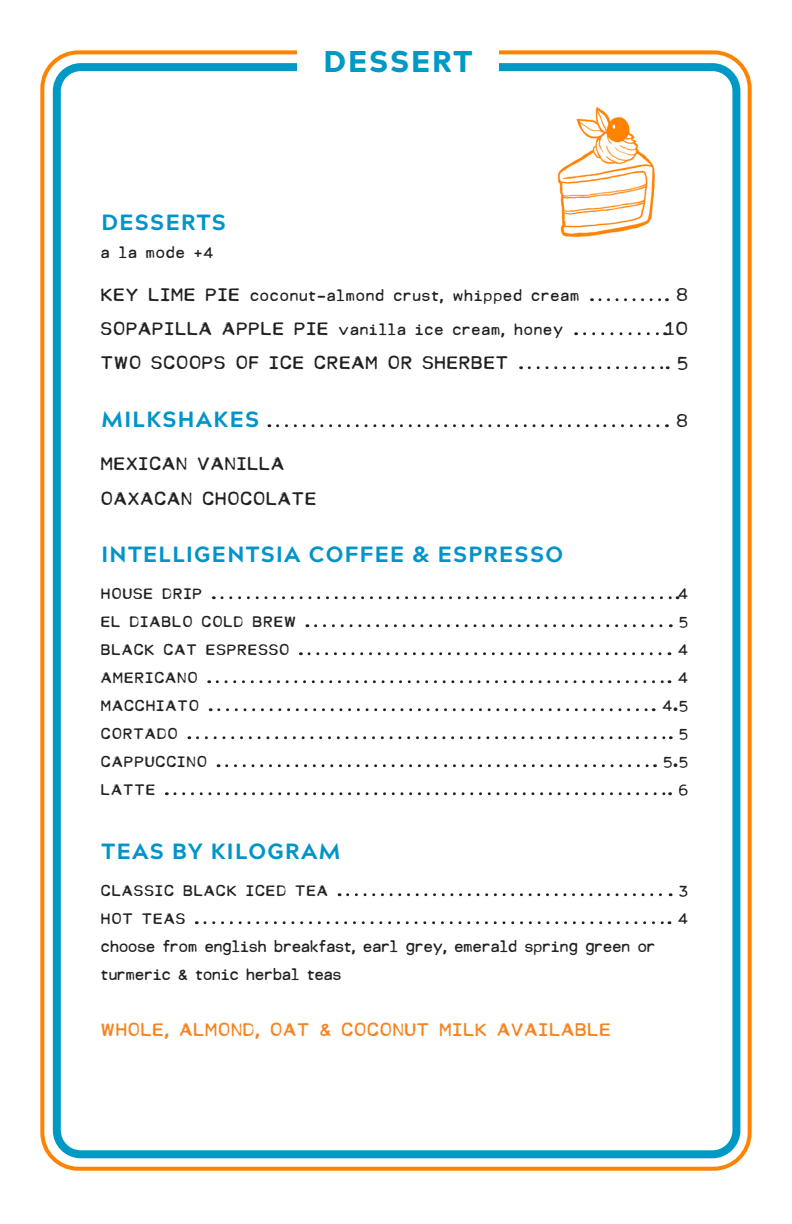
<style>
.page{position:relative;width:792px;height:1224px;background:#fff}
.page>*{position:absolute;margin:0;border:0;box-sizing:border-box;transform-origin:0 0}
.t1{font:900 30px "Acherus Grotesque";letter-spacing:.06em;color:#0099c5}
.t2{font:800 22px "Acherus Grotesque";letter-spacing:.06em;color:#0094ca}
.t3{font:18px "MODERNTYPEWRITER";letter-spacing:.03em;color:#231f20}
.t4{font:18px "MODERNTYPEWRITER";letter-spacing:.03em;color:#f58320}
.t5{font:15.2px/28.2px "MODERNTYPEWRITER";color:#231f20}
.t6{font:15px "MODERNTYPEWRITER";letter-spacing:.05em;color:#231f20}
.s1{font-size:18px}
</style>
<div class="page">
<div style="left:53px;top:63px;width:687px;height:1095px;border:8px solid #0099c5;border-radius:24px"></div>
<div style="left:40px;top:50px;width:712px;height:1121px;border:4px solid #ff8200;border-radius:36px"></div>
<img style="left:557px;top:106px;width:98px;height:132px">
<svg style="left:600px;top:298px;width:67px;height:3px"></svg>
<svg style="left:585px;top:332px;width:81px;height:3px"></svg>
<svg style="left:529px;top:366px;width:139px;height:3px"></svg>
<svg style="left:278px;top:424px;width:389px;height:3px"></svg>
<svg style="left:222px;top:596px;width:456px;height:3px"></svg>
<svg style="left:316px;top:624px;width:355px;height:3px"></svg>
<svg style="left:309px;top:652px;width:361px;height:3px"></svg>
<svg style="left:217px;top:680px;width:453px;height:3px"></svg>
<svg style="left:219px;top:708px;width:435px;height:3px"></svg>
<svg style="left:197px;top:736px;width:474px;height:3px"></svg>
<svg style="left:227px;top:764px;width:429px;height:3px"></svg>
<svg style="left:175px;top:792px;width:496px;height:3px"></svg>
<svg style="left:348px;top:893px;width:323px;height:3px"></svg>
<svg style="left:205px;top:921px;width:465px;height:3px"></svg>
<div style="left:297px;top:42px;width:202px;height:37px;background:#fff"></div>
<p class="t1" style="left:324px;top:35px;width:150px">DESSERT</p>
<p class="t2" style="left:102px;top:203px;width:126px">DESSERTS</p>
<p class="t6" style="left:102px;top:244px;width:114px">a la mode +4</p>
<p class="t6" style="left:102px;top:287px;width:480px"><span class="s1">KEY LIME PIE</span> coconut-almond crust, whipped cream</p>
<p class="t3" style="left:677px;top:284px;width:13px">8</p>
<p class="t6" style="left:102px;top:321px;width:464px"><span class="s1">SOPAPILLA APPLE PIE</span> vanilla ice cream, honey</p>
<p class="t3" style="left:666px;top:318px;width:25px">10</p>
<p class="t3" style="left:102px;top:352px;width:409px">TWO SCOOPS OF ICE CREAM OR SHERBET</p>
<p class="t3" style="left:678px;top:352px;width:12px">5</p>
<p class="t2" style="left:102px;top:400px;width:159px">MILKSHAKES</p>
<p class="t3" style="left:677px;top:410px;width:13px">8</p>
<p class="t3" style="left:102px;top:453px;width:185px">MEXICAN VANILLA</p>
<p class="t3" style="left:102px;top:488px;width:217px">OAXACAN CHOCOLATE</p>
<p class="t2" style="left:102px;top:535px;width:463px">INTELLIGENTSIA COFFEE &amp; ESPRESSO</p>
<p class="t6" style="left:102px;top:585px;width:103px">HOUSE DRIP</p>
<p class="t6" style="left:679px;top:585px;width:12px">4</p>
<p class="t6" style="left:102px;top:613px;width:197px">EL DIABLO COLD BREW</p>
<p class="t6" style="left:680px;top:613px;width:11px">5</p>
<p class="t6" style="left:102px;top:641px;width:190px">BLACK CAT ESPRESSO</p>
<p class="t6" style="left:679px;top:641px;width:12px">4</p>
<p class="t6" style="left:102px;top:669px;width:98px">AMERICANO</p>
<p class="t6" style="left:679px;top:669px;width:12px">4</p>
<p class="t6" style="left:102px;top:697px;width:100px">MACCHIATO</p>
<p class="t6" style="left:663px;top:697px;width:28px">4.5</p>
<p class="t6" style="left:102px;top:725px;width:79px">CORTADO</p>
<p class="t6" style="left:680px;top:725px;width:11px">5</p>
<p class="t6" style="left:102px;top:753px;width:108px">CAPPUCCINO</p>
<p class="t6" style="left:664px;top:753px;width:26px">5.5</p>
<p class="t6" style="left:102px;top:781px;width:56px">LATTE</p>
<p class="t6" style="left:679px;top:781px;width:11px">6</p>
<p class="t2" style="left:102px;top:832px;width:240px">TEAS BY KILOGRAM</p>
<p class="t6" style="left:102px;top:882px;width:229px">CLASSIC BLACK ICED TEA</p>
<p class="t6" style="left:680px;top:882px;width:11px">3</p>
<p class="t6" style="left:102px;top:910px;width:86px">HOT TEAS</p>
<p class="t6" style="left:679px;top:910px;width:12px">4</p>
<p class="t5" style="left:102px;top:933px;width:556px">choose from english breakfast, earl grey, emerald spring green or turmeric &amp; tonic herbal teas</p>
<p class="t4" style="left:102px;top:1020px;width:512px">WHOLE, ALMOND, OAT &amp; COCONUT MILK AVAILABLE</p>
</div>
